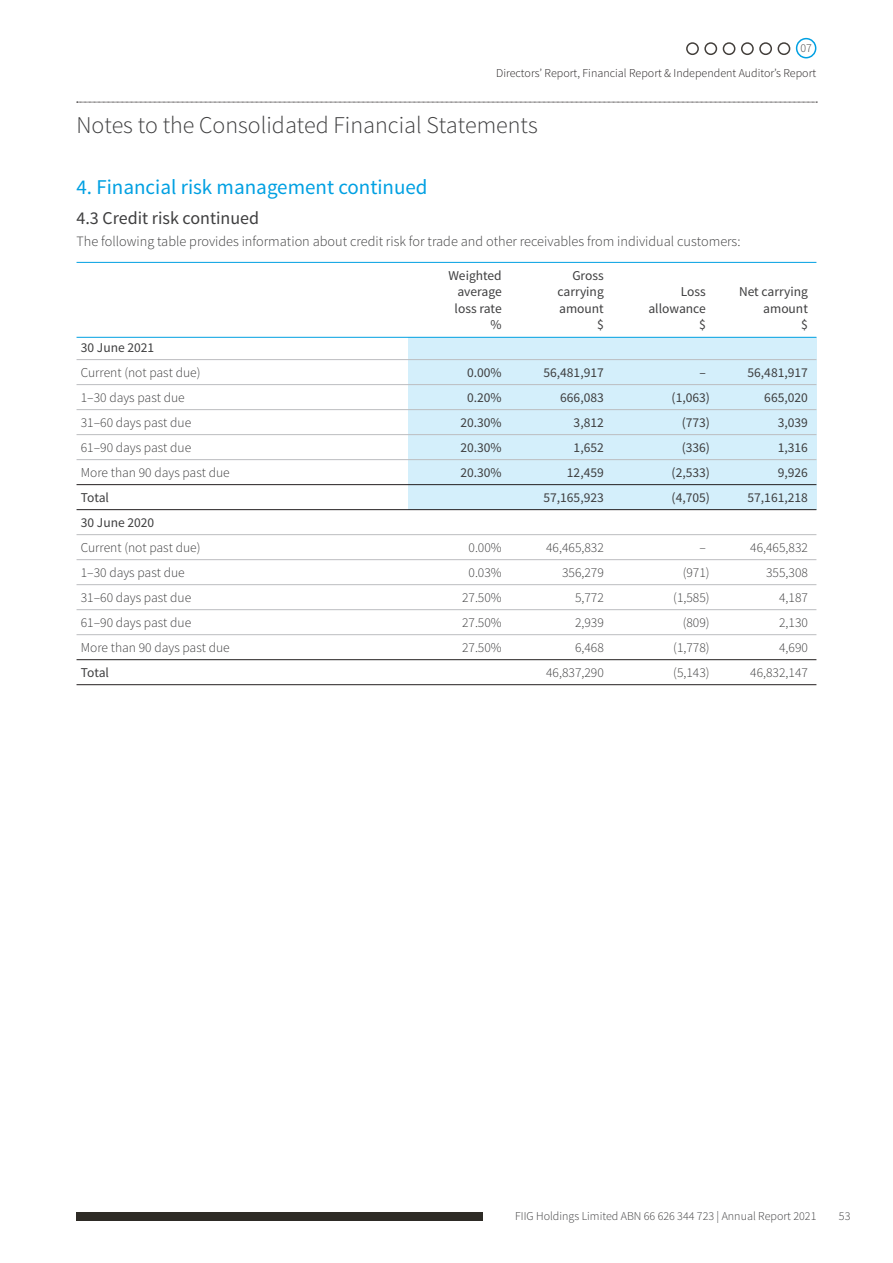
<style>
.page{position:relative;width:893px;height:1263px;background:#fff}
.page>*{position:absolute;margin:0;border:0;box-sizing:border-box;transform-origin:0 0}
.t1{font:300 24px "Source Sans Pro";color:#3e3e3f}
.t2{font:21px "Source Sans Pro";color:#00a0e2}
.t3{font:18px "Source Sans Pro";color:#3e3e3f}
.t4{font:300 14.25px "Source Sans Pro";color:#3e3e3f}
.t5{font:300 13.5px "Source Sans Pro";color:#3e3e3f}
.t6{font:13.5px "Source Sans Pro";color:#3e3e3f}
.t7{font:300 12px "Source Sans Pro";color:#231f20}
.t8{font:300 12px "Source Sans Pro";color:#3e3e3f}
</style>
<div class="page">
<div style="left:77px;top:1212px;width:406px;height:9px;background:#2e2b26"></div>
<svg style="left:77px;top:102px;width:740px;height:1px"></svg>
<div style="left:741px;top:42px;width:13px;height:13px;border:2px solid #433f3b;border-radius:50%"></div>
<div style="left:704px;top:42px;width:13px;height:13px;border:2px solid #433f3b;border-radius:50%"></div>
<div style="left:778px;top:42px;width:12px;height:13px;border:2px solid #433f3b;border-radius:50%"></div>
<div style="left:686px;top:42px;width:13px;height:13px;border:2px solid #433f3b;border-radius:50%"></div>
<div style="left:759px;top:42px;width:13px;height:13px;border:2px solid #433f3b;border-radius:50%"></div>
<div style="left:723px;top:42px;width:12px;height:13px;border:2px solid #433f3b;border-radius:50%"></div>
<div style="left:796px;top:38px;width:20px;height:20px;border:2px solid #00a0e2;border-radius:50%"></div>
<div style="left:408px;top:337px;width:408px;height:172px;background:#d4effb"></div>
<hr style="left:77px;top:262px;width:739px;height:1px;background:#00a0e2">
<hr style="left:77px;top:337px;width:739px;height:1px;background:#00a0e2">
<hr style="left:77px;top:359px;width:739px;height:1px;background:#bcbdc0">
<hr style="left:77px;top:384px;width:739px;height:1px;background:#bcbdc0">
<hr style="left:77px;top:409px;width:739px;height:1px;background:#bcbdc0">
<hr style="left:77px;top:434px;width:739px;height:1px;background:#bcbdc0">
<hr style="left:77px;top:459px;width:739px;height:1px;background:#bcbdc0">
<hr style="left:77px;top:484px;width:739px;height:1px;background:#231f20">
<hr style="left:77px;top:509px;width:739px;height:1px;background:#231f20">
<hr style="left:77px;top:534px;width:739px;height:1px;background:#bcbdc0">
<hr style="left:77px;top:559px;width:739px;height:1px;background:#bcbdc0">
<hr style="left:77px;top:584px;width:739px;height:1px;background:#bcbdc0">
<hr style="left:77px;top:609px;width:739px;height:1px;background:#bcbdc0">
<hr style="left:77px;top:634px;width:739px;height:1px;background:#bcbdc0">
<hr style="left:77px;top:659px;width:739px;height:1px;background:#231f20">
<hr style="left:77px;top:684px;width:739px;height:1px;background:#231f20">
<p class="t8" style="left:800px;top:41px;width:13px">07</p>
<p class="t7" style="left:496px;top:66px;width:322px">Directors’ Report, Financial Report &amp; Independent Auditor’s Report</p>
<h1 class="t1" style="left:77px;top:110px;width:463px">Notes to the Consolidated Financial Statements</h1>
<h2 class="t2" style="left:77px;top:174px;width:353px">4. Financial risk management continued</h2>
<h3 class="t3" style="left:77px;top:207px;width:184px">4.3 Credit risk continued</h3>
<p class="t4" style="left:77px;top:233px;width:665px">The following table provides information about credit risk for trade and other receivables from individual customers:</p>
<p class="t6" style="left:448px;top:267px;width:55px">Weighted</p>
<p class="t6" style="left:572px;top:267px;width:33px">Gross</p>
<p class="t6" style="left:457px;top:283px;width:46px">average</p>
<p class="t6" style="left:557px;top:283px;width:48px">carrying</p>
<p class="t6" style="left:681px;top:283px;width:26px">Loss</p>
<p class="t6" style="left:739px;top:283px;width:70px">Net carrying</p>
<p class="t6" style="left:455px;top:300px;width:49px">loss rate</p>
<p class="t6" style="left:559px;top:300px;width:46px">amount</p>
<p class="t6" style="left:648px;top:300px;width:59px">allowance</p>
<p class="t6" style="left:763px;top:300px;width:46px">amount</p>
<p class="t6" style="left:491px;top:316px;width:13px">%</p>
<p class="t6" style="left:597px;top:316px;width:8px">$</p>
<p class="t6" style="left:699px;top:316px;width:8px">$</p>
<p class="t6" style="left:801px;top:316px;width:8px">$</p>
<p class="t6" style="left:81px;top:339px;width:75px">30 June 2021</p>
<p class="t5" style="left:81px;top:364px;width:121px">Current (not past due)</p>
<p class="t6" style="left:467px;top:364px;width:36px">0.00%</p>
<p class="t6" style="left:543px;top:364px;width:62px">56,481,917</p>
<p class="t6" style="left:699px;top:364px;width:8px">–</p>
<p class="t6" style="left:747px;top:364px;width:62px">56,481,917</p>
<p class="t5" style="left:81px;top:389px;width:105px">1–30 days past due</p>
<p class="t6" style="left:467px;top:389px;width:36px">0.20%</p>
<p class="t6" style="left:560px;top:389px;width:45px">666,083</p>
<p class="t6" style="left:672px;top:389px;width:40px">(1,063)</p>
<p class="t6" style="left:764px;top:389px;width:45px">665,020</p>
<p class="t5" style="left:81px;top:414px;width:112px">31–60 days past due</p>
<p class="t6" style="left:460px;top:414px;width:43px">20.30%</p>
<p class="t6" style="left:574px;top:414px;width:32px">3,812</p>
<p class="t6" style="left:682px;top:414px;width:30px">(773)</p>
<p class="t6" style="left:778px;top:414px;width:32px">3,039</p>
<p class="t5" style="left:81px;top:439px;width:112px">61–90 days past due</p>
<p class="t6" style="left:460px;top:439px;width:43px">20.30%</p>
<p class="t6" style="left:574px;top:439px;width:32px">1,652</p>
<p class="t6" style="left:682px;top:439px;width:30px">(336)</p>
<p class="t6" style="left:778px;top:439px;width:32px">1,316</p>
<p class="t5" style="left:81px;top:464px;width:150px">More than 90 days past due</p>
<p class="t6" style="left:460px;top:464px;width:43px">20.30%</p>
<p class="t6" style="left:567px;top:464px;width:38px">12,459</p>
<p class="t6" style="left:672px;top:464px;width:40px">(2,533)</p>
<p class="t6" style="left:778px;top:464px;width:32px">9,926</p>
<p class="t6" style="left:81px;top:489px;width:30px">Total</p>
<p class="t6" style="left:543px;top:489px;width:62px">57,165,923</p>
<p class="t6" style="left:672px;top:489px;width:40px">(4,705)</p>
<p class="t6" style="left:747px;top:489px;width:62px">57,161,218</p>
<p class="t6" style="left:81px;top:514px;width:75px">30 June 2020</p>
<p class="t5" style="left:81px;top:539px;width:121px">Current (not past due)</p>
<p class="t5" style="left:469px;top:539px;width:35px">0.00%</p>
<p class="t5" style="left:546px;top:539px;width:59px">46,465,832</p>
<p class="t5" style="left:699px;top:539px;width:8px">–</p>
<p class="t5" style="left:750px;top:539px;width:59px">46,465,832</p>
<p class="t5" style="left:81px;top:564px;width:105px">1–30 days past due</p>
<p class="t5" style="left:469px;top:564px;width:35px">0.03%</p>
<p class="t5" style="left:562px;top:564px;width:43px">356,279</p>
<p class="t5" style="left:683px;top:564px;width:28px">(971)</p>
<p class="t5" style="left:766px;top:564px;width:43px">355,308</p>
<p class="t5" style="left:81px;top:589px;width:112px">31–60 days past due</p>
<p class="t5" style="left:462px;top:589px;width:41px">27.50%</p>
<p class="t5" style="left:575px;top:589px;width:30px">5,772</p>
<p class="t5" style="left:673px;top:589px;width:38px">(1,585)</p>
<p class="t5" style="left:779px;top:589px;width:30px">4,187</p>
<p class="t5" style="left:81px;top:614px;width:112px">61–90 days past due</p>
<p class="t5" style="left:462px;top:614px;width:41px">27.50%</p>
<p class="t5" style="left:575px;top:614px;width:30px">2,939</p>
<p class="t5" style="left:683px;top:614px;width:28px">(809)</p>
<p class="t5" style="left:779px;top:614px;width:30px">2,130</p>
<p class="t5" style="left:81px;top:639px;width:150px">More than 90 days past due</p>
<p class="t5" style="left:462px;top:639px;width:41px">27.50%</p>
<p class="t5" style="left:575px;top:639px;width:30px">6,468</p>
<p class="t5" style="left:673px;top:639px;width:38px">(1,778)</p>
<p class="t5" style="left:779px;top:639px;width:30px">4,690</p>
<p class="t6" style="left:81px;top:664px;width:30px">Total</p>
<p class="t5" style="left:546px;top:664px;width:59px">46,837,290</p>
<p class="t5" style="left:673px;top:664px;width:38px">(5,143)</p>
<p class="t5" style="left:750px;top:664px;width:59px">46,832,147</p>
<p class="t8" style="left:515px;top:1209px;width:303px">FIIG Holdings Limited ABN 66 626 344 723 | Annual Report 2021</p>
<p class="t8" style="left:839px;top:1209px;width:13px">53</p>
</div>
